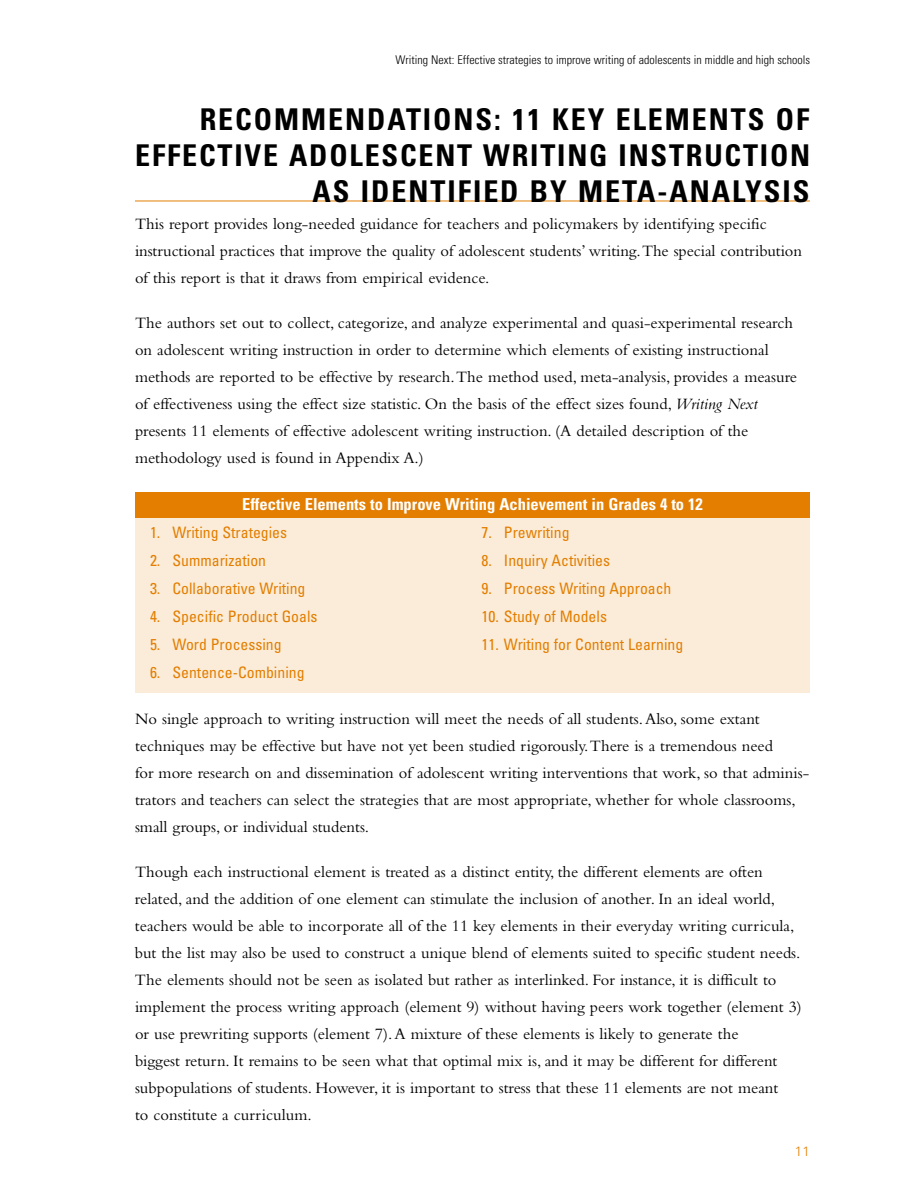
<style>
.page{position:relative;width:918px;height:1188px;background:#fff}
.page>*{position:absolute;margin:0;border:0;box-sizing:border-box;transform-origin:0 0}
.t1{font:700 condensed 30px/36px "Univers";letter-spacing:.065em;color:#000;text-align:right}
.t2{font:16.5px/27px "Bembo";color:#000}
.t3{font:700 condensed 16.5px "Univers";color:#fff}
.t4{font:condensed 15.75px "Univers";color:#e37e00}
.t5{font:300 13.5px "Univers";color:#e37e00}
.t6{font:300 condensed 12px "Univers";color:#000}
.s1{font-style:italic}
</style>
<div class="page">
<hr style="left:135px;top:201px;width:675px;height:1px;background:#e37e00">
<div style="left:135px;top:518px;width:675px;height:174px;background:#fbecd9"></div>
<div style="left:135px;top:493px;width:675px;height:25px;background:#e37e00"></div>
<p class="t6" style="left:396px;top:55px;width:416px">Writing Next: Effective strategies to improve writing of adolescents in middle and high schools</p>
<h1 class="t1" style="left:135px;top:103px;width:677px">RECOMMENDATIONS: 11 KEY ELEMENTS OF<br>EFFECTIVE ADOLESCENT WRITING INSTRUCTION<br>AS IDENTIFIED BY META-ANALYSIS</h1>
<p class="t2" style="left:135px;top:212px;width:669px">This report provides long-needed guidance for teachers and policymakers by identifying specific instructional practices that improve the quality of adolescent students’ writing.The special contribution of this report is that it draws from empirical evidence.</p>
<p class="t2" style="left:135px;top:311px;width:664px">The authors set out to collect, categorize, and analyze experimental and quasi-experimental research on adolescent writing instruction in order to determine which elements of existing instructional methods are reported to be effective by research.The method used, meta-analysis, provides a measure of effectiveness using the effect size statistic. On the basis of the effect sizes found, <span class="s1">Writing Next </span>presents 11 elements of effective adolescent writing instruction. (A detailed description of the methodology used is found in Appendix A.)</p>
<p class="t3" style="left:242px;top:498px;width:462px">Effective Elements to Improve Writing Achievement in Grades 4 to 12</p>
<p class="t4" style="left:150px;top:527px;width:139px">1. Writing Strategies</p>
<p class="t4" style="left:150px;top:555px;width:118px">2. Summarization</p>
<p class="t4" style="left:150px;top:583px;width:157px">3. Collaborative Writing</p>
<p class="t4" style="left:150px;top:611px;width:169px">4. Specific Product Goals</p>
<p class="t4" style="left:150px;top:639px;width:133px">5. Word Processing</p>
<p class="t4" style="left:150px;top:666px;width:156px">6. Sentence-Combining</p>
<p class="t4" style="left:482px;top:527px;width:90px">7. Prewriting</p>
<p class="t4" style="left:482px;top:555px;width:130px">8. Inquiry Activities</p>
<p class="t4" style="left:482px;top:583px;width:192px">9. Process Writing Approach</p>
<p class="t4" style="left:482px;top:611px;width:127px">10. Study of Models</p>
<p class="t4" style="left:482px;top:639px;width:203px">11. Writing for Content Learning</p>
<p class="t2" style="left:135px;top:707px;width:676px">No single approach to writing instruction will meet the needs of all students.Also, some extant techniques may be effective but have not yet been studied rigorously.There is a tremendous need<br>for more research on and dissemination of adolescent writing interventions that work, so that adminis&shy;trators and teachers can select the strategies that are most appropriate, whether for whole classrooms, small groups, or individual students.</p>
<p class="t2" style="left:135px;top:860px;width:668px">Though each instructional element is treated as a distinct entity, the different elements are often related, and the addition of one element can stimulate the inclusion of another. In an ideal world, teachers would be able to incorporate all of the 11 key elements in their everyday writing curricula, but the list may also be used to construct a unique blend of elements suited to specific student needs.<br>The elements should not be seen as isolated but rather as interlinked. For instance, it is difficult to implement the process writing approach (element 9) without having peers work together (element 3) or use prewriting supports (element 7).A mixture of these elements is likely to generate the<br>biggest return. It remains to be seen what that optimal mix is, and it may be different for different subpopulations of students. However, it is important to stress that these 11 elements are not meant<br>to constitute a curriculum.</p>
<p class="t5" style="left:795px;top:1146px;width:17px">11</p>
</div>
